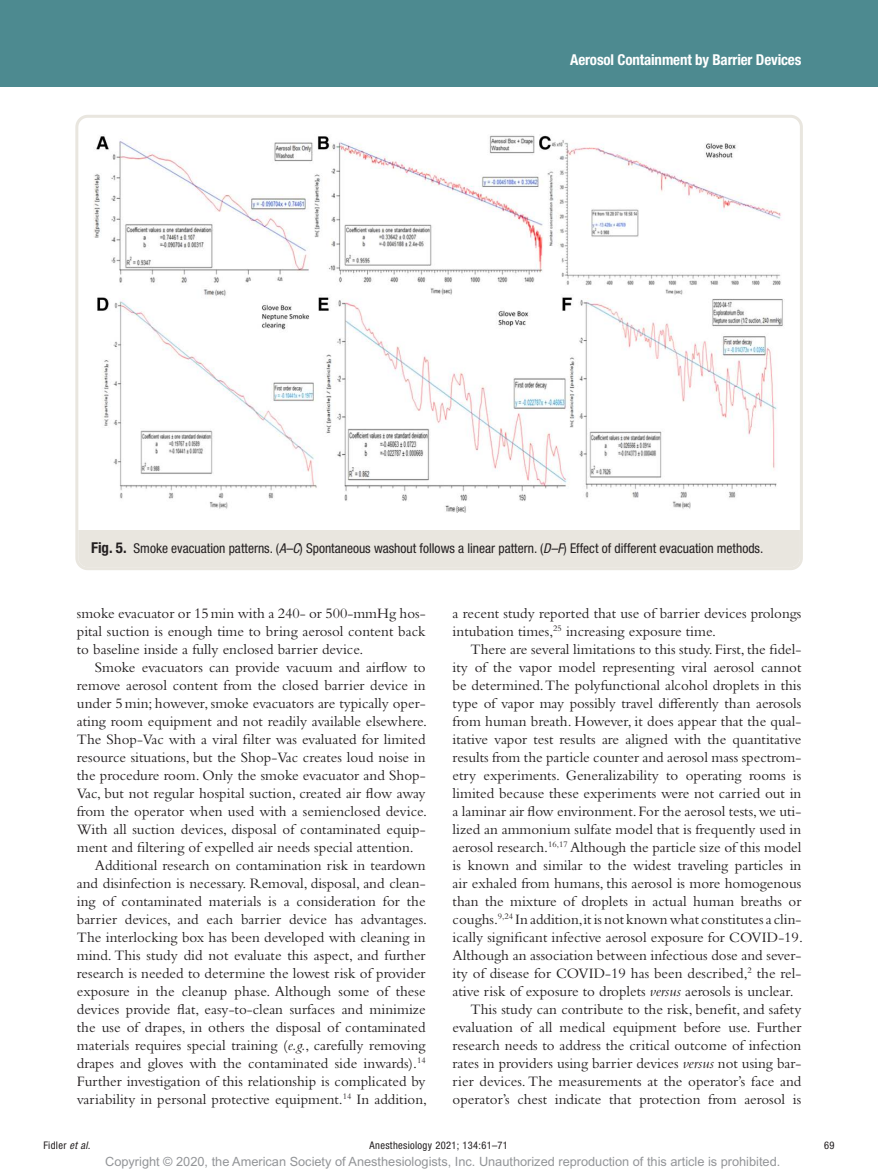
<style>
.page{position:relative;width:878px;height:1175px;background:#fff}
.page>*{position:absolute;margin:0;border:0;box-sizing:border-box;transform-origin:0 0}
.t1{font:15px/18px "Bembo Std";color:#231f20;text-align:justify}
.t2{font:700 condensed 15px "Helvetica Neue LT Std";letter-spacing:-.01em;color:#fff}
.t3{font:condensed 13.5px "Helvetica Neue LT Std";color:#231f20}
.t4{font:12.75px "Arial MT Std";color:#939598}
.t5{font:condensed 10.5px "Helvetica Neue LT Std";letter-spacing:.03em;color:#231f20}
.s1{font-weight:700;font-size:15px}
.s2{font-style:italic}
</style>
<div class="page">
<div style="left:0;top:0;width:878px;height:86px;background:#4d8a90"></div>
<img style="left:94px;top:135px;width:689px;height:378px">
<div style="left:78px;top:530px;width:721px;height:37px;background:#e9e6df"></div>
<div style="left:75px;top:115px;width:727px;height:455px;border:3px solid #e9e6df;border-radius:11px"></div>
<p class="t2" style="left:570px;top:51px;width:233px">Aerosol Containment by Barrier Devices</p>
<p class="t3" style="left:91px;top:541px;width:673px"><span class="s1">Fig. 5.</span> Smoke evacuation patterns. (<span class="s2">A–C</span>) Spontaneous washout follows a linear pattern. (<span class="s2">D–F</span>) Effect of different evacuation methods.</p>
<p class="t1" style="left:77px;top:604px;width:350px">smoke evacuator or 15min with a 240- or 500-mmHg hos&shy;pital suction is enough time to bring aerosol content back to baseline inside a fully enclosed barrier device.</p>
<p class="t1" style="left:95px;top:658px;width:332px">Smoke evacuators can provide vacuum and airflow to</p>
<p class="t1" style="left:77px;top:676px;width:350px">remove aerosol content from the closed barrier device in</p>
<p class="t1" style="left:77px;top:694px;width:350px">under 5min; however, smoke evacuators are typically oper-</p>
<p class="t1" style="left:77px;top:712px;width:352px">ating room equipment and not readily available elsewhere.</p>
<p class="t1" style="left:77px;top:730px;width:350px">The Shop-Vac with a viral filter was evaluated for limited</p>
<p class="t1" style="left:77px;top:748px;width:350px">resource situations, but the Shop-Vac creates loud noise in</p>
<p class="t1" style="left:77px;top:766px;width:350px">the procedure room. Only the smoke evacuator and Shop-</p>
<p class="t1" style="left:77px;top:784px;width:350px">Vac, but not regular hospital suction, created air flow away</p>
<p class="t1" style="left:77px;top:802px;width:352px">from the operator when used with a semienclosed device.</p>
<p class="t1" style="left:77px;top:820px;width:350px">With all suction devices, disposal of contaminated equip-</p>
<p class="t1" style="left:77px;top:838px;width:338px">ment and filtering of expelled air needs special attention.</p>
<p class="t1" style="left:95px;top:856px;width:332px">Additional research on contamination risk in teardown</p>
<p class="t1" style="left:77px;top:874px;width:350px">and disinfection is necessary. Removal, disposal, and clean-</p>
<p class="t1" style="left:77px;top:892px;width:350px">ing of contaminated materials is a consideration for the</p>
<p class="t1" style="left:77px;top:910px;width:352px">barrier devices, and each barrier device has advantages.</p>
<p class="t1" style="left:77px;top:928px;width:350px">The interlocking box has been developed with cleaning in</p>
<p class="t1" style="left:77px;top:946px;width:350px">mind. This study did not evaluate this aspect, and further</p>
<p class="t1" style="left:77px;top:964px;width:350px">research is needed to determine the lowest risk of provider</p>
<p class="t1" style="left:77px;top:982px;width:350px">exposure in the cleanup phase. Although some of these</p>
<p class="t1" style="left:77px;top:1000px;width:350px">devices provide flat, easy-to-clean surfaces and minimize</p>
<p class="t1" style="left:77px;top:1018px;width:350px">the use of drapes, in others the disposal of contaminated</p>
<p class="t1" style="left:77px;top:1036px;width:350px">materials requires special training (<span class="s2">e.g.</span>, carefully removing</p>
<p class="t1" style="left:77px;top:1054px;width:350px">drapes and gloves with the contaminated side inwards).<sup>14</sup></p>
<p class="t1" style="left:77px;top:1072px;width:350px">Further investigation of this relationship is complicated by</p>
<p class="t1" style="left:77px;top:1090px;width:352px">variability in personal protective equipment.<sup>14</sup> In addition,</p>
<p class="t1" style="left:452px;top:604px;width:350px">a recent study reported that use of barrier devices prolongs intubation times,<sup>25</sup> increasing exposure time.</p>
<p class="t1" style="left:470px;top:640px;width:332px">There are several limitations to this study. First, the fidel-</p>
<p class="t1" style="left:452px;top:658px;width:350px">ity of the vapor model representing viral aerosol cannot</p>
<p class="t1" style="left:452px;top:676px;width:350px">be determined. The polyfunctional alcohol droplets in this</p>
<p class="t1" style="left:452px;top:694px;width:350px">type of vapor may possibly travel differently than aerosols</p>
<p class="t1" style="left:452px;top:712px;width:350px">from human breath. However, it does appear that the qual-</p>
<p class="t1" style="left:452px;top:730px;width:350px">itative vapor test results are aligned with the quantitative</p>
<p class="t1" style="left:452px;top:748px;width:350px">results from the particle counter and aerosol mass spectrom-</p>
<p class="t1" style="left:452px;top:766px;width:350px">etry experiments. Generalizability to operating rooms is</p>
<p class="t1" style="left:452px;top:784px;width:350px">limited because these experiments were not carried out in</p>
<p class="t1" style="left:452px;top:802px;width:350px">a laminar air flow environment. For the aerosol tests, we uti-</p>
<p class="t1" style="left:452px;top:820px;width:350px">lized an ammonium sulfate model that is frequently used in</p>
<p class="t1" style="left:452px;top:838px;width:350px">aerosol research.<sup>16,17</sup> Although the particle size of this model</p>
<p class="t1" style="left:452px;top:856px;width:350px">is known and similar to the widest traveling particles in</p>
<p class="t1" style="left:452px;top:874px;width:350px">air exhaled from humans, this aerosol is more homogenous</p>
<p class="t1" style="left:452px;top:892px;width:350px">than the mixture of droplets in actual human breaths or</p>
<p class="t1" style="left:452px;top:910px;width:350px">coughs.<sup>9,24</sup> In addition,it is not known what constitutes a clin-</p>
<p class="t1" style="left:452px;top:928px;width:352px">ically significant infective aerosol exposure for COVID-19.</p>
<p class="t1" style="left:452px;top:946px;width:350px">Although an association between infectious dose and sever-</p>
<p class="t1" style="left:452px;top:964px;width:350px">ity of disease for COVID-19 has been described,<sup>2</sup> the rel-</p>
<p class="t1" style="left:452px;top:982px;width:342px">ative risk of exposure to droplets <span class="s2">versus</span> aerosols is unclear.</p>
<p class="t1" style="left:470px;top:1000px;width:332px">This study can contribute to the risk, benefit, and safety</p>
<p class="t1" style="left:452px;top:1018px;width:350px">evaluation of all medical equipment before use. Further</p>
<p class="t1" style="left:452px;top:1036px;width:350px">research needs to address the critical outcome of infection</p>
<p class="t1" style="left:452px;top:1054px;width:350px">rates in providers using barrier devices <span class="s2">versus</span> not using bar-</p>
<p class="t1" style="left:452px;top:1072px;width:350px">rier devices. The measurements at the operator’s face and</p>
<p class="t1" style="left:452px;top:1090px;width:350px">operator’s chest indicate that protection from aerosol is</p>
<p class="t5" style="left:44px;top:1139px;width:48px">Fidler <span class="s2">et al.</span></p>
<p class="t5" style="left:369px;top:1139px;width:140px">Anesthesiology 2021; 134:61–71</p>
<p class="t5" style="left:824px;top:1139px;width:12px">69</p>
<p class="t4" style="left:105px;top:1154px;width:676px">Copyright © 2020, the American Society of Anesthesiologists, Inc. Unauthorized reproduction of this article is prohibited.</p>
</div>
